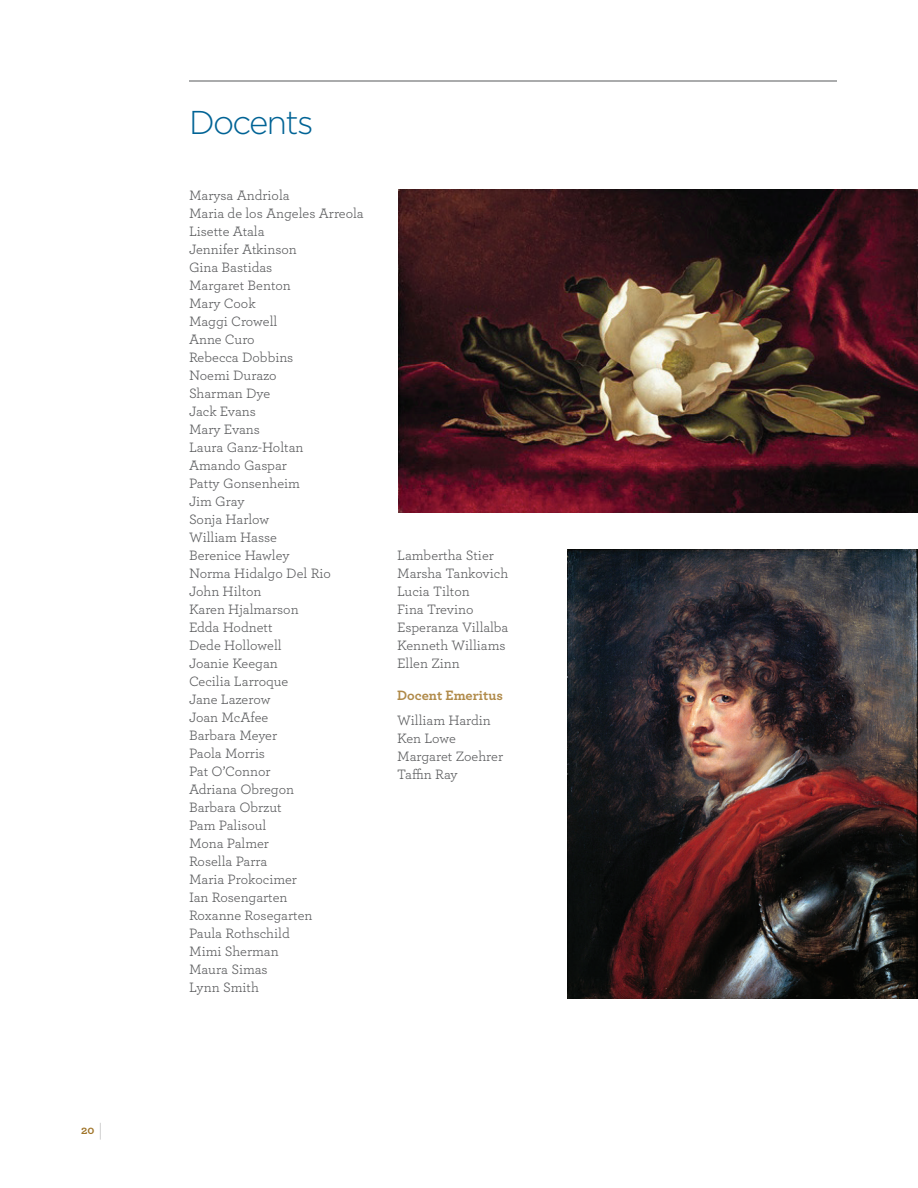
<style>
.page{position:relative;width:918px;height:1188px;background:#fff}
.page>*{position:absolute;margin:0;border:0;box-sizing:border-box;transform-origin:0 0}
.t1{font:300 33px "Gotham";letter-spacing:-.05em;color:#016395}
.t2{font:14.25px/18px "Archer";color:#57585a}
.t3{font:700 14.25px "Archer";color:#b08a49}
.t4{font:700 12px "Archer";color:#a0752a}
.s1{font-weight:100;font-size:18px;color:#57585a}
</style>
<div class="page">
<hr style="left:189px;top:81px;width:648px;height:1px;background:#57585a">
<img style="left:398px;top:189px;width:520px;height:324px">
<img style="left:567px;top:550px;width:351px;height:448px">
<p class="t4" style="left:81px;top:1121px;width:23px">20 <span class="s1">|</span></p>
<h1 class="t1" style="left:189px;top:102px;width:126px">Docents</h1>
<p class="t2" style="left:189px;top:186px;width:176px">Marysa Andriola<br>Maria de los Angeles Arreola<br>Lisette Atala<br>Jennifer Atkinson<br>Gina Bastidas<br>Margaret Benton<br>Mary Cook<br>Maggi Crowell<br>Anne Curo<br>Rebecca Dobbins<br>Noemi Durazo<br>Sharman Dye<br>Jack Evans<br>Mary Evans<br>Laura Ganz-Holtan<br>Amando Gaspar<br>Patty Gonsenheim<br>Jim Gray<br>Sonja Harlow<br>William Hasse<br>Berenice Hawley<br>Norma Hidalgo Del Rio<br>John Hilton<br>Karen Hjalmarson<br>Edda Hodnett<br>Dede Hollowell<br>Joanie Keegan<br>Cecilia Larroque<br>Jane Lazerow<br>Joan McAfee<br>Barbara Meyer<br>Paola Morris<br>Pat O’Connor<br>Adriana Obregon<br>Barbara Obrzut<br>Pam Palisoul<br>Mona Palmer<br>Rosella Parra<br>Maria Prokocimer<br>Ian Rosengarten<br>Roxanne Rosegarten<br>Paula Rothschild<br>Mimi Sherman<br>Maura Simas<br>Lynn Smith</p>
<p class="t2" style="left:397px;top:546px;width:113px">Lambertha Stier<br>Marsha Tankovich<br>Lucia Tilton<br>Fina Trevino<br>Esperanza Villalba<br>Kenneth Williams<br>Ellen Zinn</p>
<p class="t3" style="left:397px;top:684px;width:107px">Docent Emeritus</p>
<p class="t2" style="left:397px;top:710px;width:107px">William Hardin<br>Ken Lowe<br>Margaret Zoehrer<br>Taffin Ray</p>
</div>
